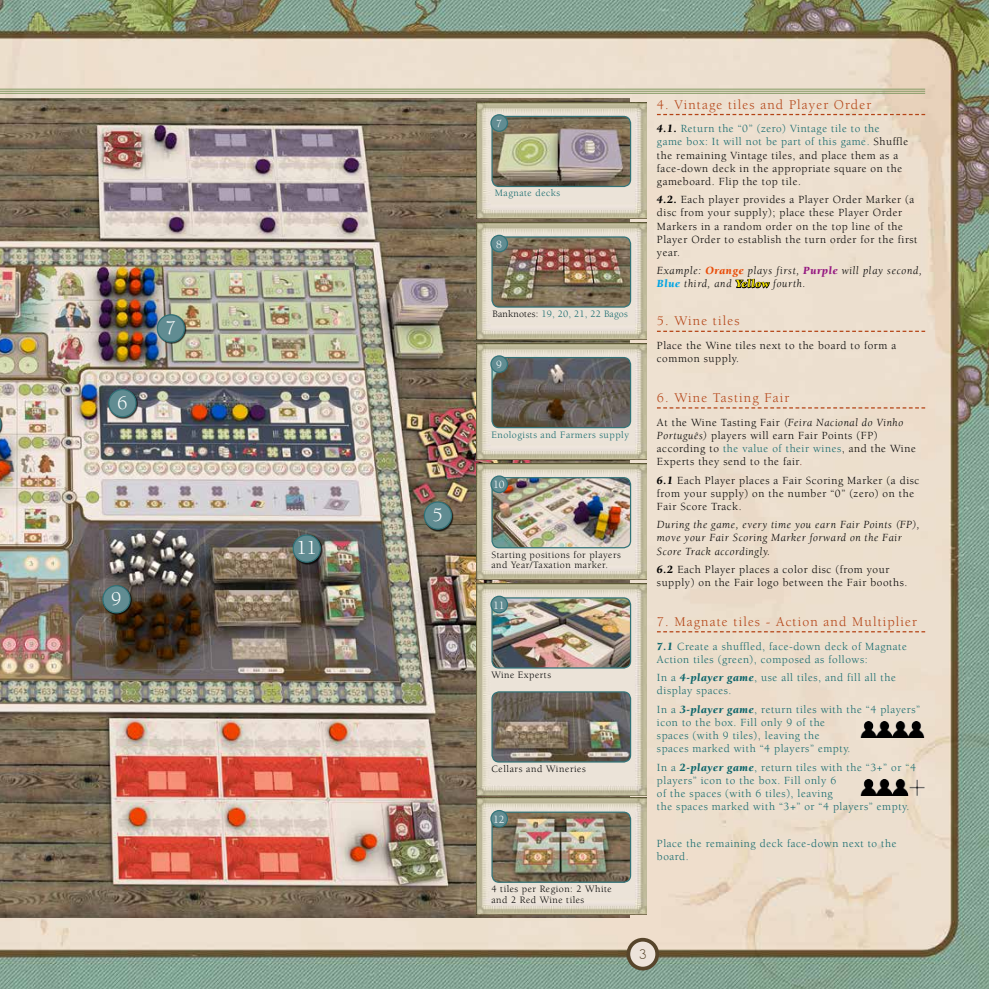
<style>
.page{position:relative;width:989px;height:989px;background:#fff}
.page>*{position:absolute;margin:0;border:0;box-sizing:border-box;transform-origin:0 0}
.t1{font:20px "Berkeley";color:#fff}
.t2{font:16.25px "Quaver Sans";color:#57452b}
.t3{font:13.75px "Berkeley";letter-spacing:.08em;color:#b44315}
.t4{font:11.25px/13.1px "Berkeley";letter-spacing:.05em;color:#000}
.t5{font:11.25px/13.1px "Berkeley";letter-spacing:.05em;color:#0f676c}
.t6{font:italic 11.25px/13.1px "Berkeley";letter-spacing:.05em;color:#000}
.t7{font:11.25px "Berkeley";color:#fff}
.t8{font:10px/10px "Berkeley";letter-spacing:.05em;color:#000}
.t9{font:10px "Berkeley";letter-spacing:.05em;color:#0f676c}
.t10{font:10px "Berkeley";letter-spacing:.02em;color:#0f676c}
.s1{color:#000}
.s2{font-weight:900;font-style:italic}
.s3{color:#0f676c}
.s4{font-weight:900;color:#e94d0a}
.s5{font-weight:900;color:#951881}
.s6{font-weight:900;color:#00a4e4}
.s7{font-weight:900;color:#fe0}
.s8{font-style:italic}
.s9{color:#600a02}
</style>
<div class="page">
<img style="left:0;top:0;width:989px;height:989px">
<div style="left:628px;top:939px;width:29px;height:29px;background:#ede3da;border-radius:50%"></div>
<div style="left:626px;top:937px;width:33px;height:33px;border:4px solid #57452b;border-radius:50%"></div>
<svg style="left:657px;top:114px;width:268px;height:1px"></svg>
<svg style="left:657px;top:331px;width:268px;height:1px"></svg>
<svg style="left:657px;top:407px;width:268px;height:1px"></svg>
<svg style="left:657px;top:631px;width:268px;height:1px"></svg>
<svg style="left:734px;top:278px;width:36px;height:27px"></svg>
<img style="left:856px;top:720px;width:71px;height:17px">
<img style="left:856px;top:778px;width:71px;height:17px">
<hr style="left:0;top:89px;width:925px;height:1px;background:#859a65">
<hr style="left:0;top:91px;width:925px;height:1px;background:#859a65">
<hr style="left:0;top:93px;width:925px;height:1px;background:#859a65">
<img style="left:0;top:99px;width:629px;height:818px">
<img style="left:476px;top:102px;width:170px;height:116px">
<img style="left:492px;top:116px;width:138px;height:70px">
<div style="left:491px;top:116px;width:140px;height:71px;border:1px solid #327378;border-radius:7px"></div>
<div style="left:491px;top:115px;width:16px;height:16px;background:#618c92;border-radius:50%"></div>
<div style="left:490px;top:114px;width:18px;height:18px;border:1px solid #327378;border-radius:50%"></div>
<img style="left:476px;top:223px;width:170px;height:116px">
<img style="left:492px;top:237px;width:138px;height:70px">
<div style="left:491px;top:236px;width:140px;height:72px;border:1px solid #327378;border-radius:7px"></div>
<div style="left:491px;top:235px;width:16px;height:17px;background:#618c92;border-radius:50%"></div>
<div style="left:490px;top:235px;width:18px;height:17px;border:1px solid #327378;border-radius:50%"></div>
<img style="left:476px;top:343px;width:170px;height:117px">
<img style="left:492px;top:357px;width:138px;height:70px">
<div style="left:491px;top:357px;width:140px;height:71px;border:1px solid #327378;border-radius:7px"></div>
<div style="left:491px;top:356px;width:16px;height:16px;background:#618c92;border-radius:50%"></div>
<div style="left:490px;top:355px;width:18px;height:18px;border:1px solid #327378;border-radius:50%"></div>
<img style="left:476px;top:463px;width:170px;height:117px">
<img style="left:492px;top:478px;width:138px;height:70px">
<div style="left:491px;top:477px;width:140px;height:71px;border:1px solid #327378;border-radius:7px"></div>
<div style="left:491px;top:476px;width:16px;height:16px;background:#618c92;border-radius:50%"></div>
<div style="left:490px;top:475px;width:18px;height:18px;border:1px solid #327378;border-radius:50%"></div>
<img style="left:476px;top:798px;width:170px;height:116px">
<img style="left:492px;top:812px;width:138px;height:70px">
<div style="left:491px;top:811px;width:140px;height:71px;border:1px solid #327378;border-radius:7px"></div>
<div style="left:491px;top:810px;width:16px;height:17px;background:#618c92;border-radius:50%"></div>
<div style="left:490px;top:810px;width:18px;height:17px;border:1px solid #327378;border-radius:50%"></div>
<hr style="left:0;top:410px;width:3px;height:30px;background:#000;opacity:.75">
<svg style="left:0;top:410px;width:2px;height:28px"></svg>
<div style="left:293px;top:535px;width:29px;height:29px;background:#000;opacity:.75"></div>
<div style="left:293px;top:535px;width:27px;height:27px;background:#618c92;border-radius:50%"></div>
<div style="left:292px;top:534px;width:29px;height:29px;border:1px solid #327378;border-radius:50%"></div>
<div style="left:103px;top:585px;width:29px;height:30px;background:#000;opacity:.75"></div>
<div style="left:103px;top:585px;width:27px;height:28px;background:#618c92;border-radius:50%"></div>
<div style="left:102px;top:585px;width:29px;height:28px;border:1px solid #327378;border-radius:50%"></div>
<div style="left:424px;top:502px;width:29px;height:29px;background:#000;opacity:.75"></div>
<div style="left:424px;top:502px;width:27px;height:27px;background:#618c92;border-radius:50%"></div>
<div style="left:424px;top:501px;width:28px;height:29px;border:1px solid #327378;border-radius:50%"></div>
<div style="left:157px;top:314px;width:30px;height:30px;background:#000;opacity:.75"></div>
<div style="left:157px;top:315px;width:27px;height:27px;background:#618c92;border-radius:50%"></div>
<div style="left:157px;top:314px;width:28px;height:28px;border:1px solid #327378;border-radius:50%"></div>
<div style="left:109px;top:389px;width:29px;height:30px;background:#000;opacity:.75"></div>
<div style="left:109px;top:389px;width:27px;height:28px;background:#618c92;border-radius:50%"></div>
<div style="left:108px;top:389px;width:29px;height:28px;border:1px solid #327378;border-radius:50%"></div>
<img style="left:476px;top:583px;width:170px;height:212px">
<img style="left:492px;top:598px;width:138px;height:70px">
<div style="left:491px;top:597px;width:140px;height:71px;border:1px solid #327378;border-radius:7px"></div>
<div style="left:491px;top:596px;width:16px;height:17px;background:#618c92;border-radius:50%"></div>
<div style="left:490px;top:595px;width:18px;height:18px;border:1px solid #327378;border-radius:50%"></div>
<img style="left:492px;top:692px;width:138px;height:70px">
<div style="left:491px;top:691px;width:140px;height:71px;border:1px solid #327378;border-radius:7px"></div>
<h1 class="t1" style="left:117px;top:392px;width:12px">6</h1>
<h1 class="t1" style="left:165px;top:317px;width:12px">7</h1>
<h1 class="t1" style="left:111px;top:588px;width:12px">9</h1>
<h1 class="t1" style="left:296px;top:537px;width:22px">11</h1>
<h1 class="t1" style="left:432px;top:504px;width:12px">5</h1>
<p class="t7" style="left:496px;top:117px;width:7px">7</p>
<p class="t9" style="left:495px;top:188px;width:67px">Magnate decks</p>
<p class="t7" style="left:496px;top:238px;width:7px">8</p>
<p class="t10" style="left:492px;top:308px;width:137px"><span class="s1">Banknotes:</span> 19, 20, 21, 22 Bagos</p>
<p class="t7" style="left:496px;top:359px;width:7px">9</p>
<p class="t9" style="left:491px;top:429px;width:139px">Enologists and Farmers supply</p>
<p class="t7" style="left:493px;top:479px;width:13px">10</p>
<p class="t8" style="left:491px;top:549px;width:131px">Starting positions for players and Year/Taxation marker.</p>
<p class="t7" style="left:493px;top:599px;width:13px">11</p>
<p class="t8" style="left:491px;top:670px;width:61px">Wine Experts</p>
<p class="t8" style="left:491px;top:764px;width:96px">Cellars and Wineries</p>
<p class="t7" style="left:493px;top:813px;width:13px">12</p>
<p class="t8" style="left:491px;top:884px;width:122px;line-height:10.6px">4 tiles per Region: 2 White and 2 Red Wine tiles</p>
<p class="t3" style="left:657px;top:97px;width:216px">4. Vintage tiles and Player Order</p>
<p class="t4" style="left:657px;top:122px;width:253px"><span class="s2">4.1.</span> <span class="s3">Return the “0” (zero) Vintage tile to the<br>game box: It will not be part of this game.</span> Shuffle the remaining Vintage tiles, and place them as a face-down deck in the appropriate square on the gameboard. Flip the top tile.</p>
<p class="t4" style="left:657px;top:193px;width:262px"><span class="s2">4.2.</span> Each player provides a Player Order Marker (a disc from your supply); place these Player Order Markers in a random order on the top line of the Player Order to establish the turn order for the first year.</p>
<p class="t6" style="left:657px;top:264px;width:266px">Example: <span class="s4">Orange</span> plays first, <span class="s5">Purple</span> will play second,<br><span class="s6">Blue</span> third, and <span class="s7">Yellow</span> fourth.</p>
<p class="t3" style="left:657px;top:314px;width:84px">5. Wine tiles</p>
<p class="t4" style="left:657px;top:339px;width:241px">Place the Wine tiles next to the board to form a common supply.</p>
<p class="t3" style="left:657px;top:390px;width:134px">6. Wine Tasting Fair</p>
<p class="t4" style="left:657px;top:416px;width:260px">At the Wine Tasting Fair <span class="s8">(Feira Nacional do Vinho Português)</span> players will earn Fair Points (FP) according to <span class="s3">the value of their wines</span>, and the Wine Experts they send to the fair<span class="s9">.</span></p>
<p class="t4" style="left:657px;top:474px;width:264px"><span class="s2">6.1</span> Each Player places a Fair Scoring Marker (a disc from your supply) on the number “0” (zero) on the<br>Fair Score Track.</p>
<p class="t6" style="left:657px;top:518px;width:264px">During the game, every time you earn Fair Points (FP), move your Fair Scoring Marker forward on the Fair<br>Score Track accordingly.</p>
<p class="t4" style="left:657px;top:563px;width:252px"><span class="s2">6.2</span> Each Player places a color disc (from your supply) on the Fair logo between the Fair booths.</p>
<p class="t3" style="left:657px;top:614px;width:262px">7. Magnate tiles - Action and Multiplier</p>
<p class="t5" style="left:657px;top:639px;width:251px"><span class="s2">7.1</span> Create a shuffled, face-down deck of Magnate<br>Action tiles (green), composed as follows:</p>
<p class="t5" style="left:657px;top:671px;width:240px">In a <span class="s2">4-player game</span>, use all tiles, and fill all the display spaces.</p>
<p class="t5" style="left:657px;top:703px;width:265px">In a <span class="s2">3-player game</span>, return tiles with the “4 players” icon to the box. Fill only 9 of the<br>spaces (with 9 tiles), leaving the<br>spaces marked with “4 players” empty.</p>
<p class="t5" style="left:657px;top:760px;width:260px">In a <span class="s2">2-player game</span>, return tiles with the “3+” or “4 players” icon to the box. Fill only 6<br>of the spaces (with 6 tiles), leaving<br>the spaces marked with “3+” or “4 players” empty.</p>
<p class="t5" style="left:657px;top:837px;width:241px">Place the remaining deck face-down next to the board.</p>
<h2 class="t2" style="left:639px;top:945px;width:8px">3</h2>
</div>
